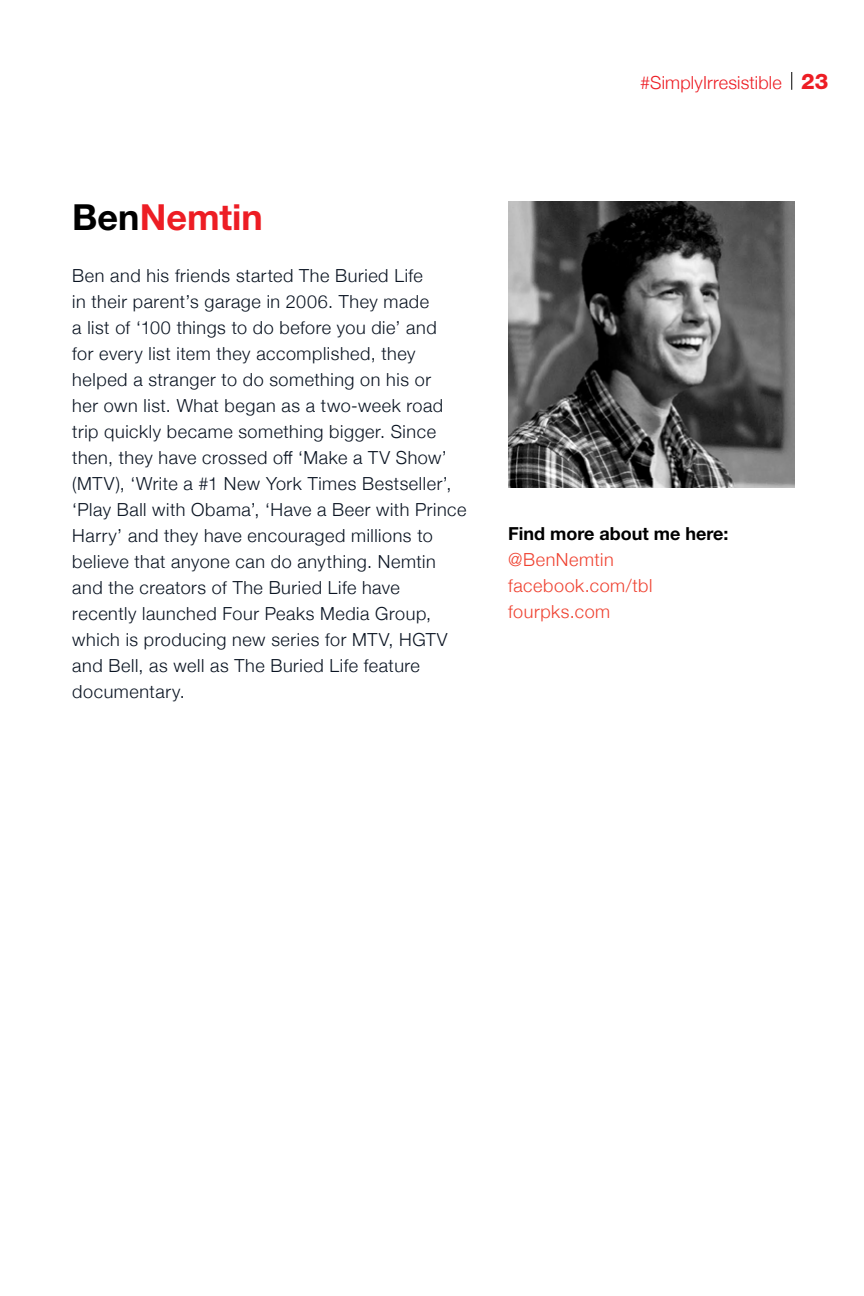
<style>
.page{position:relative;width:864px;height:1296px;background:#fff}
.page>*{position:absolute;margin:0;border:0;box-sizing:border-box;transform-origin:0 0}
.t1{font:700 36px "Helvetica Neue";color:#ed1d24}
.t2{font:300 18px/26px "Helvetica Neue";letter-spacing:.03em;color:#0a1422}
.t3{font:300 18px/26px "Helvetica Neue";letter-spacing:.03em;color:#ef4130}
.t4{font:300 18px "Helvetica Neue";letter-spacing:.01em;color:#ed1d24}
.t5{font:700 18px "Helvetica Neue";color:#000}
.s1{font-weight:800;font-size:21.6px}
.s2{color:#000}
</style>
<div class="page">
<svg style="left:791px;top:72px;width:1px;height:18px"></svg>
<img style="left:508px;top:202px;width:286px;height:286px">
<p class="t4" style="left:640px;top:69px;width:190px">#SimplyIrresistible <span class="s1">23</span></p>
<h1 class="t1" style="left:72px;top:195px;width:192px"><span class="s2">Ben</span>Nemtin</h1>
<p class="t2" style="left:72px;top:261px;width:396px">Ben and his friends started The Buried Life<br>in their parent’s garage in 2006. They made<br>a list of ‘100 things to do before you die’ and<br>for every list item they accomplished, they helped a stranger to do something on his or<br>her own list. What began as a two-week road trip quickly became something bigger. Since then, they have crossed off ‘Make a TV Show’ (MTV), ‘Write a #1 New York Times Bestseller’, ‘Play Ball with Obama’, ‘Have a Beer with Prince Harry’ and they have encouraged millions to believe that anyone can do anything. Nemtin and the creators of The Buried Life have recently launched Four Peaks Media Group, which is producing new series for MTV, HGTV and Bell, as well as The Buried Life feature documentary.</p>
<p class="t5" style="left:508px;top:522px;width:222px">Find more about me here:</p>
<p class="t3" style="left:508px;top:545px;width:146px">@BenNemtin facebook.com/tbl fourpks.com</p>
</div>
